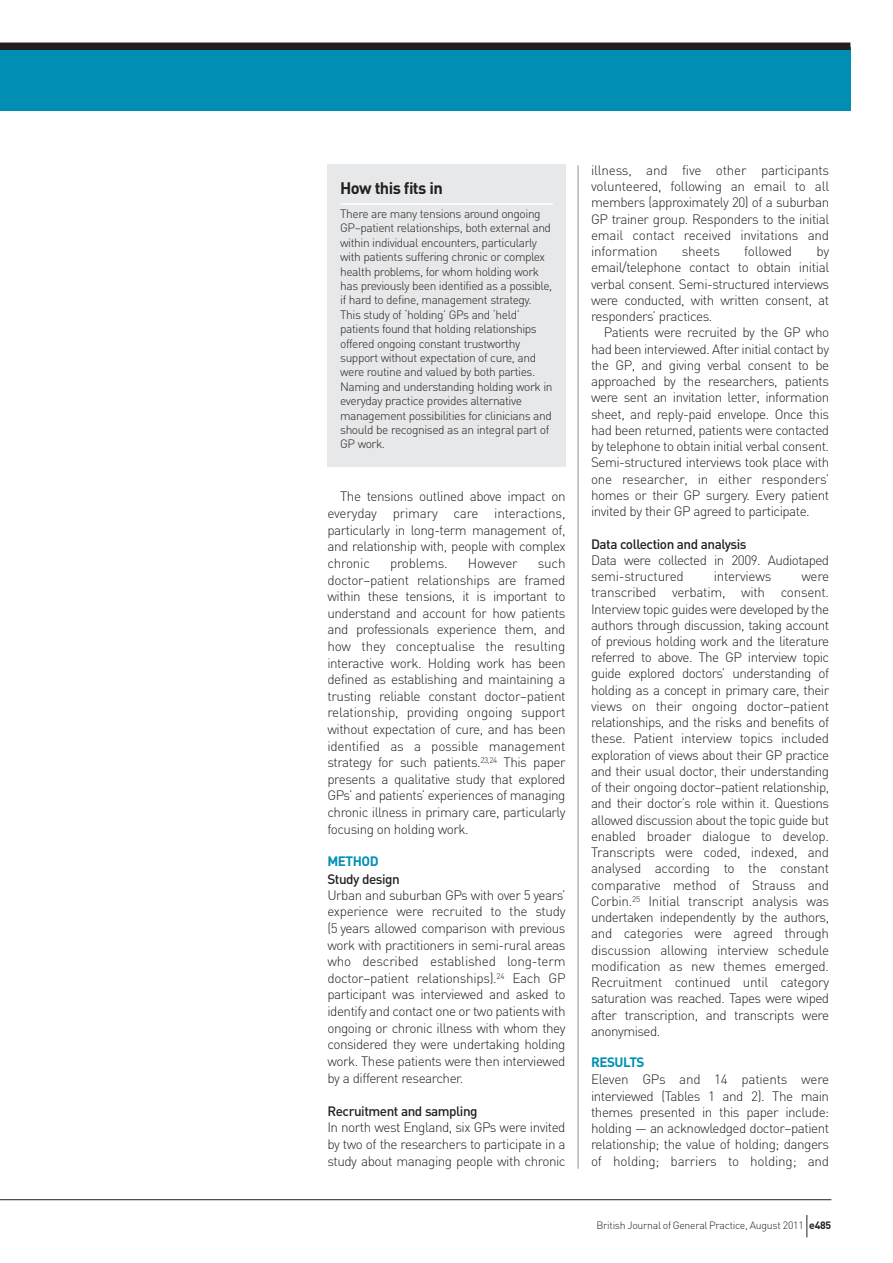
<style>
.page{position:relative;width:893px;height:1263px;background:#fff}
.page>*{position:absolute;margin:0;border:0;box-sizing:border-box;transform-origin:0 0}
.t1{font:700 16.5px "DIN";letter-spacing:-.035em;color:#231f20}
.t2{font:300 13.5px/16.2px "DIN";letter-spacing:-.035em;color:#231f20;text-align:justify}
.t3{font:500 13.5px "DIN";letter-spacing:-.035em;color:#231f20}
.t4{font:700 13.5px "DIN";letter-spacing:-.035em;color:#008fb3}
.t5{font:300 13.5px "DIN";letter-spacing:-.015em;color:#231f20}
.t6{font:300 12px/14.4px "DIN";letter-spacing:-.035em;color:#231f20}
.t7{font:300 10.5px "DIN";letter-spacing:-.025em;color:#231f20}
.s1{font-weight:700}
</style>
<div class="page">
<div style="left:0;top:48px;width:850px;height:63px;background:#008fb3"></div>
<div style="left:0;top:43px;width:850px;height:7px;background:#231f20"></div>
<hr style="left:578px;top:165px;width:1px;height:1004px;background:#939598">
<div style="left:327px;top:165px;width:239px;height:302px;background:#e7e8e9"></div>
<hr style="left:340px;top:203px;width:213px;height:2px;background:#fff">
<hr style="left:0;top:1199px;width:831px;height:1px;background:#231f20">
<svg style="left:806px;top:1215px;width:1px;height:22px"></svg>
<p class="t1" style="left:340px;top:178px;width:104px">How this fits in</p>
<p class="t6" style="left:340px;top:207px;width:214px">There are many tensions around ongoing GP–patient relationships, both external and within individual encounters, particularly with patients suffering chronic or complex health problems, for whom holding work has previously been identified as a possible, if hard to define, management strategy.<br>This study of ‘holding’ GPs and ‘held’ patients found that holding relationships offered ongoing constant trustworthy support without expectation of cure, and were routine and valued by both parties.<br>Naming and understanding holding work in everyday practice provides alternative management possibilities for clinicians and should be recognised as an integral part of GP work.</p>
<p class="t2" style="left:327px;top:488px;width:240px;line-height:16.6px;text-indent:13px">The tensions outlined above impact on everyday primary care interactions, particularly in long-term management of, and relationship with, people with complex chronic</p>
<p class="t2" style="left:327px;top:555px;width:240px;line-height:16.6px;text-indent:210px">such doctor–patient relationships are framed within these tensions, it is important to understand and account for how patients and professionals experience them, and how they conceptualise the resulting interactive work. Holding work has been defined as establishing and maintaining a trusting reliable constant doctor–patient relationship, providing ongoing support without expectation of cure, and has been identified as a possible management strategy for such patients.<sup>23,24</sup> This paper presents a qualitative study that explored GPs’ and patients’ experiences of managing chronic illness in primary care, particularly focusing on holding work.</p>
<p class="t4" style="left:327px;top:853px;width:53px">METHOD</p>
<p class="t3" style="left:327px;top:871px;width:74px">Study design</p>
<p class="t2" style="left:327px;top:887px;width:240px;line-height:16.6px">Urban and suburban GPs with over 5 years’ experience were recruited to the study (5 years allowed comparison with previous work with practitioners in semi-rural areas who described established long-term doctor–patient relationships).<sup>24</sup> Each GP participant was interviewed and asked to identify and contact one or two patients with ongoing or chronic illness with whom they considered they were undertaking holding work. These patients were then interviewed by a different researcher.</p>
<p class="t3" style="left:327px;top:1103px;width:152px">Recruitment and sampling</p>
<p class="t2" style="left:327px;top:1119px;width:240px;line-height:16.6px">In north west England, six GPs were invited by two of the researchers to participate in a study about managing people with chronic</p>
<p class="t5" style="left:390px;top:555px;width:59px">problems.</p>
<p class="t2" style="left:468px;top:555px;width:51px">However</p>
<p class="t2" style="left:591px;top:162px;width:240px">illness, and five other participants volunteered, following an email to all members (approximately 20) of a suburban GP trainer group. Responders to the initial email contact received invitations and information</p>
<p class="t2" style="left:591px;top:243px;width:240px;text-indent:225px">by email/telephone contact to obtain initial verbal consent. Semi-structured interviews were conducted, with written consent, at responders’ practices.</p>
<p class="t2" style="left:591px;top:325px;width:240px;text-indent:13px">Patients were recruited by the GP who had been interviewed. After initial contact by the GP, and giving verbal consent to be approached by the researchers, patients were sent an invitation letter, information sheet, and reply-paid envelope. Once this had been returned, patients were contacted by telephone to obtain initial verbal consent.<br>Semi-structured interviews took place with one researcher, in either responders’ homes or their GP surgery. Every patient invited by their GP agreed to participate.</p>
<p class="t3" style="left:591px;top:536px;width:157px">Data collection and analysis</p>
<p class="t2" style="left:591px;top:552px;width:240px">Data were collected in 2009. Audiotaped semi-structured</p>
<p class="t2" style="left:682px;top:243px;width:40px">sheets</p>
<p class="t2" style="left:744px;top:243px;width:49px">followed</p>
<p class="t2" style="left:714px;top:568px;width:59px">interviews</p>
<p class="t2" style="left:591px;top:568px;width:240px;text-indent:210px">were transcribed verbatim, with consent.<br>Interview topic guides were developed by the authors through discussion, taking account of previous holding work and the literature referred to above. The GP interview topic guide explored doctors’ understanding of holding as a concept in primary care, their views on their ongoing doctor–patient relationships, and the risks and benefits of these. Patient interview topics included exploration of views about their GP practice and their usual doctor, their understanding of their ongoing doctor–patient relationship, and their doctor’s role within it. Questions allowed discussion about the topic guide but enabled broader dialogue to develop.<br>Transcripts were coded, indexed, and analysed according to the constant comparative method of Strauss and Corbin.<sup>25</sup> Initial transcript analysis was undertaken independently by the authors, and categories were agreed through discussion allowing interview schedule modification as new themes emerged.<br>Recruitment continued until category saturation was reached. Tapes were wiped after transcription, and transcripts were anonymised.</p>
<p class="t4" style="left:591px;top:1055px;width:55px">RESULTS</p>
<p class="t2" style="left:591px;top:1071px;width:240px">Eleven GPs and 14 patients were interviewed (Tables 1 and 2). The main themes presented in this paper include: holding — an acknowledged doctor–patient relationship; the value of holding; dangers of holding; barriers to holding; and</p>
<p class="t7" style="left:596px;top:1219px;width:236px">British Journal of General Practice, August 2011 <span class="s1">e485</span></p>
</div>
